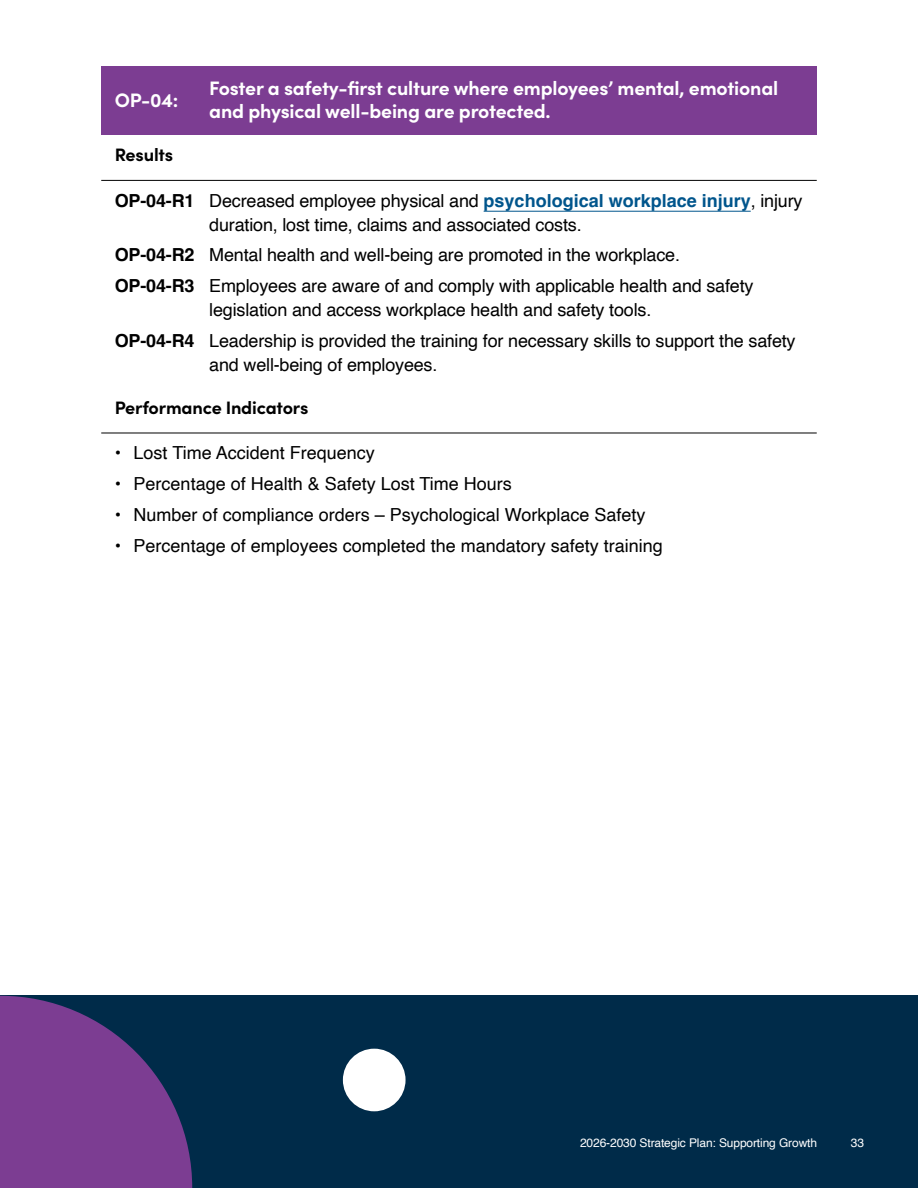
<style>
.page{position:relative;width:918px;height:1188px;background:#fff}
.page>*{position:absolute;margin:0;border:0;box-sizing:border-box;transform-origin:0 0}
.FrWk_TITLE_PURPLE{font:700 19.5px/22.5px "Sofia Pro";letter-spacing:-.01em;color:#fff}
.FrWk_Text{font:18px/24px "Helvetica";letter-spacing:-.01em;color:#000}
.RESULTS___PERF_INDICATORS{font:700 18px "Sofia Pro";letter-spacing:-.01em;color:#000}
.t1{font:12px "Helvetica";letter-spacing:-.01em;color:#fff}
.s1{font-weight:700}
.s2{font-weight:700;color:#00558c}
</style>
<div class="page">
<div style="left:0;top:996px;width:918px;height:192px;background:#002b49"></div>
<div style="left:343px;top:1049px;width:63px;height:62px;background:#fff;border-radius:50%"></div>
<div style="left:101px;top:66px;width:716px;height:69px;background:#7c3d92"></div>
<hr style="left:101px;top:180px;width:716px;height:1px;background:#000">
<hr style="left:484px;top:211px;width:267px;height:1px;background:#00558c">
<hr style="left:101px;top:433px;width:716px;height:1px;background:#000">
<svg style="left:0;top:996px;width:192px;height:192px"></svg>
<h3 class="FrWk_TITLE_PURPLE" style="left:115px;top:87px;width:65px">OP-04:</h3>
<h3 class="FrWk_TITLE_PURPLE" style="left:209px;top:75px;width:571px">Foster a safety-first culture where employees’ mental, emotional and physical well-being are protected.</h3>
<h4 class="RESULTS___PERF_INDICATORS" style="left:115px;top:141px;width:60px">Results</h4>
<p class="FrWk_Text" style="left:209px;top:189px;width:595px;text-indent:-94px"><span class="s1">OP-04-R1</span> Decreased employee physical and <span class="s2">psychological workplace injury</span>, injury duration, lost time, claims and associated costs.</p>
<p class="FrWk_Text" style="left:115px;top:244px;width:567px"><span class="s1">OP-04-R2</span> Mental health and well-being are promoted in the workplace.</p>
<p class="FrWk_Text" style="left:115px;top:274px;width:640px;text-align:center"><span class="s1">OP-04-R3</span> Employees are aware of and comply with applicable health and safety legislation and access workplace health and safety tools.</p>
<p class="FrWk_Text" style="left:209px;top:329px;width:588px;text-indent:-94px"><span class="s1">OP-04-R4</span> Leadership is provided the training for necessary skills to support the safety and well-being of employees.</p>
<h4 class="RESULTS___PERF_INDICATORS" style="left:115px;top:394px;width:195px">Performance Indicators</h4>
<p class="FrWk_Text" style="left:115px;top:442px;width:262px">• Lost Time Accident Frequency</p>
<p class="FrWk_Text" style="left:115px;top:472px;width:399px">• Percentage of Health &amp; Safety Lost Time Hours</p>
<p class="FrWk_Text" style="left:115px;top:503px;width:532px">• Number of compliance orders – Psychological Workplace Safety</p>
<p class="FrWk_Text" style="left:115px;top:534px;width:550px">• Percentage of employees completed the mandatory safety training</p>
<p class="t1" style="left:580px;top:1134px;width:239px">2026-2030 Strategic Plan: Supporting Growth</p>
<p class="t1" style="left:851px;top:1134px;width:15px">33</p>
</div>
